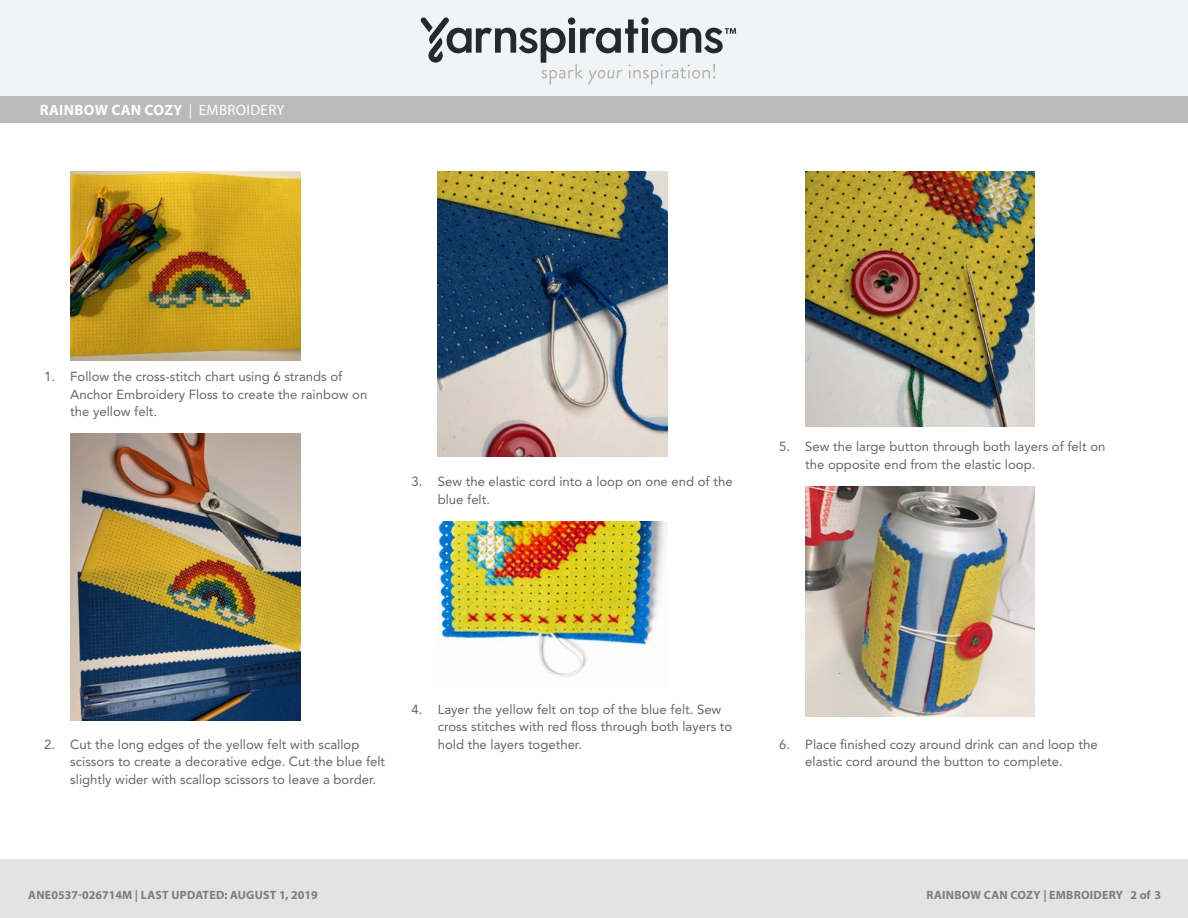
<style>
.page{position:relative;width:1188px;height:918px;background:#fff}
.page>*{position:absolute;margin:0;border:0;box-sizing:border-box;transform-origin:0 0}
.Head{font:700 15px "Myriad Pro";letter-spacing:.02em;color:#fff}
.t1{font:13.05px/17.5px "Avenir LT Std";color:#666}
.t2{font:700 12px "Myriad Pro";letter-spacing:.02em;color:#7d7d7d}
.s1{font-weight:400}
</style>
<div class="page">
<div style="left:0;top:0;width:1188px;height:98px;background:#f2f3f4"></div>
<svg style="left:421px;top:17px;width:315px;height:68px"></svg>
<div style="left:0;top:96px;width:1188px;height:27px;background:#bbbaba"></div>
<img style="left:70px;top:171px;width:230px;height:189px">
<img style="left:70px;top:434px;width:230px;height:286px">
<img style="left:438px;top:171px;width:229px;height:285px">
<img style="left:438px;top:521px;width:229px;height:156px">
<img style="left:805px;top:171px;width:230px;height:255px">
<img style="left:805px;top:486px;width:230px;height:230px">
<div style="left:0;top:860px;width:1188px;height:58px;background:#e4e3e3"></div>
<p class="Head" style="left:40px;top:100px;width:246px">RAINBOW CAN COZY <span class="s1">| EMBROIDERY</span></p>
<p class="t1" style="left:70px;top:368px;width:298px;text-indent:-26px">1. Follow the cross-stitch chart using 6 strands of<br>Anchor Embroidery Floss to create the rainbow on the yellow felt.</p>
<p class="t1" style="left:438px;top:473px;width:296px;text-indent:-26px">3. Sew the elastic cord into a loop on one end of the blue felt.</p>
<p class="t1" style="left:805px;top:438px;width:302px;text-indent:-26px">5. Sew the large button through both layers of felt on the opposite end from the elastic loop.</p>
<p class="t1" style="left:70px;top:736px;width:316px;text-indent:-26px">2. Cut the long edges of the yellow felt with scallop scissors to create a decorative edge. Cut the blue felt slightly wider with scallop scissors to leave a border.</p>
<p class="t1" style="left:438px;top:701px;width:296px;text-indent:-26px">4. Layer the yellow felt on top of the blue felt. Sew cross stitches with red floss through both layers to hold the layers together.</p>
<p class="t1" style="left:805px;top:736px;width:294px;text-indent:-26px">6. Place finished cozy around drink can and loop the elastic cord around the button to complete.</p>
<p class="t2" style="left:28px;top:887px;width:291px">ANE0537-026714M | LAST UPDATED: AUGUST 1, 2019</p>
<p class="t2" style="left:927px;top:887px;width:236px">RAINBOW CAN COZY | EMBROIDERY 2 of 3</p>
</div>
